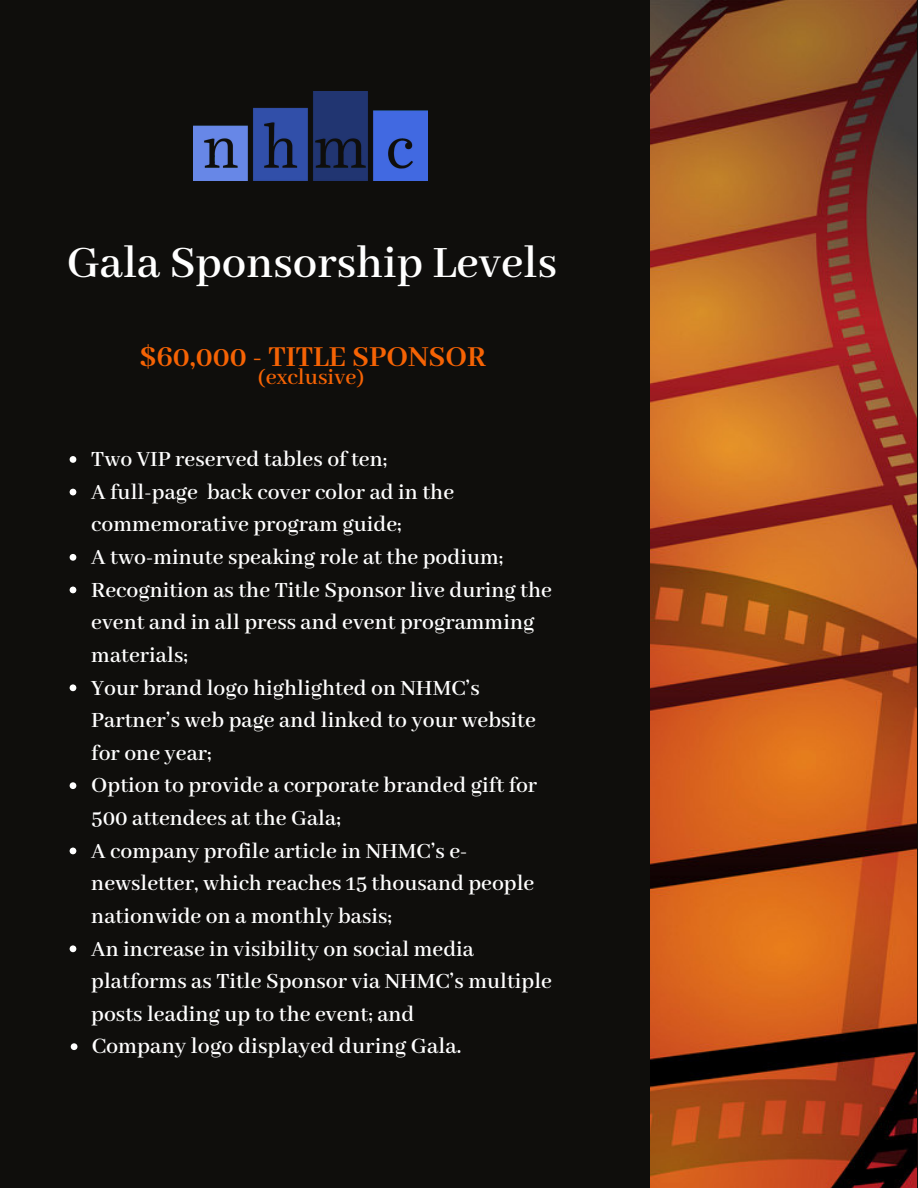
<style>
.page{position:relative;width:918px;height:1188px;background:#0f0e0c}
.page>*{position:absolute;margin:0;border:0;box-sizing:border-box;transform-origin:0 0}
.t1{font:600 48.75px "Abhaya Libre";color:#fff}
.t2{font:700 31.5px "Abhaya Libre";color:#f66304}
.t3{font:600 24px "Abhaya Libre";color:#fff}
.t4{font:600 24px "Abhaya Libre";color:#f66304}
.t5{font:600 23.7px/32.7px "Abhaya Libre";color:#fff}
</style>
<div class="page">
<img style="left:194px;top:92px;width:234px;height:89px">
<svg style="left:70px;top:456px;width:6px;height:7px"></svg>
<svg style="left:70px;top:489px;width:6px;height:6px"></svg>
<svg style="left:70px;top:554px;width:6px;height:7px"></svg>
<svg style="left:70px;top:587px;width:6px;height:6px"></svg>
<svg style="left:70px;top:684px;width:6px;height:7px"></svg>
<svg style="left:70px;top:782px;width:6px;height:7px"></svg>
<svg style="left:70px;top:848px;width:6px;height:6px"></svg>
<svg style="left:70px;top:945px;width:6px;height:7px"></svg>
<svg style="left:71px;top:1043px;width:6px;height:7px"></svg>
<img style="left:651px;top:0;width:265px;height:1188px">
<h1 class="t1" style="left:67px;top:236px;width:492px">Gala Sponsorship Levels</h1>
<h2 class="t2" style="left:139px;top:340px;width:348px">$60,000 - TITLE SPONSOR</h2>
<p class="t4" style="left:258px;top:364px;width:108px">(exclusive)</p>
<p class="t5" style="left:91px;top:444px;width:462px">Two VIP reserved tables of ten;<br>A full-page back cover color ad in the commemorative program guide;<br>A two-minute speaking role at the podium; Recognition as the Title Sponsor live during the event and in all press and event programming materials;<br>Your brand logo highlighted on NHMC’s Partner’s web page and linked to your website for one year;<br>Option to provide a corporate branded gift for 500 attendees at the Gala;<br>A company profile article in NHMC’s e&shy;newsletter, which reaches 15 thousand people nationwide on a monthly basis;<br>An increase in visibility on social media platforms as Title Sponsor via NHMC’s multiple posts leading up to the event; and</p>
<p class="t3" style="left:92px;top:1033px;width:371px">Company logo displayed during Gala.</p>
</div>
